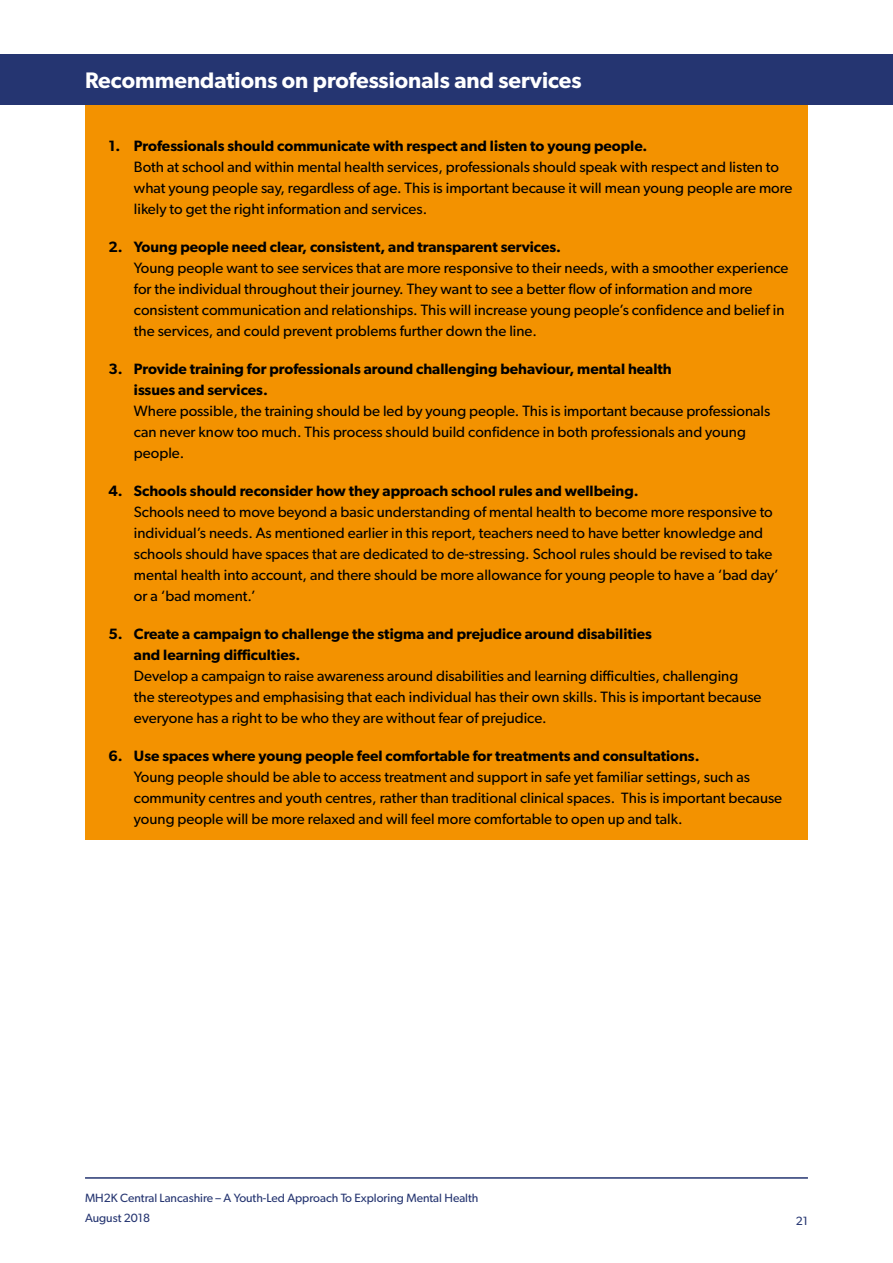
<style>
.page{position:relative;width:893px;height:1263px;background:#fff}
.page>*{position:absolute;margin:0;border:0;box-sizing:border-box;transform-origin:0 0}
.t1{font:600 22.5px "Gibson";color:#fff}
.t2{font:15px/21px "Gibson";color:#000}
.t3{font:600 15px/21px "Gibson";color:#000}
.t4{font:12px/19.5px "Gibson";color:#253571}
</style>
<div class="page">
<hr style="left:85px;top:1177px;width:723px;height:2px;background:#253571">
<div style="left:85px;top:67px;width:723px;height:162px;background:#f39200"></div>
<div style="left:85px;top:168px;width:723px;height:183px;background:#f39200"></div>
<div style="left:85px;top:290px;width:723px;height:183px;background:#f39200"></div>
<div style="left:85px;top:412px;width:723px;height:204px;background:#f39200"></div>
<div style="left:85px;top:555px;width:723px;height:183px;background:#f39200"></div>
<div style="left:85px;top:677px;width:723px;height:162px;background:#f39200"></div>
<div style="left:0;top:54px;width:893px;height:51px;background:#253571"></div>
<h1 class="t1" style="left:85px;top:66px;width:498px">Recommendations on professionals and services</h1>
<p class="t3" style="left:108px;top:135px;width:541px">1. Professionals should communicate with respect and listen to young people.</p>
<p class="t2" style="left:134px;top:156px;width:660px">Both at school and within mental health services, professionals should speak with respect and listen to what young people say, regardless of age. This is important because it will mean young people are more likely to get the right information and services.</p>
<p class="t3" style="left:108px;top:236px;width:454px">2. Young people need clear, consistent, and transparent services.</p>
<p class="t2" style="left:134px;top:257px;width:656px">Young people want to see services that are more responsive to their needs, with a smoother experience for the individual throughout their journey. They want to see a better flow of information and more consistent communication and relationships. This will increase young people’s confidence and belief in the services, and could prevent problems further down the line.</p>
<p class="t3" style="left:134px;top:358px;width:539px;text-indent:-26px">3. Provide training for professionals around challenging behaviour, mental health issues and services.</p>
<p class="t2" style="left:134px;top:400px;width:638px">Where possible, the training should be led by young people. This is important because professionals can never know too much. This process should build confidence in both professionals and young people.</p>
<p class="t3" style="left:108px;top:480px;width:532px">4. Schools should reconsider how they approach school rules and wellbeing.</p>
<p class="t2" style="left:134px;top:501px;width:646px">Schools need to move beyond a basic understanding of mental health to become more responsive to individual’s needs. As mentioned earlier in this report, teachers need to have better knowledge and schools should have spaces that are dedicated to de-stressing. School rules should be revised to take mental health into account, and there should be more allowance for young people to have a ‘bad day’ or a ‘bad moment.’</p>
<p class="t3" style="left:134px;top:623px;width:519px;text-indent:-26px">5. Create a campaign to challenge the stigma and prejudice around disabilities and learning difficulties.</p>
<p class="t2" style="left:134px;top:665px;width:629px">Develop a campaign to raise awareness around disabilities and learning difficulties, challenging the stereotypes and emphasising that each individual has their own skills. This is important because everyone has a right to be who they are without fear of prejudice.</p>
<p class="t3" style="left:108px;top:745px;width:593px">6. Use spaces where young people feel comfortable for treatments and consultations.</p>
<p class="t2" style="left:134px;top:766px;width:650px">Young people should be able to access treatment and support in safe yet familiar settings, such as community centres and youth centres, rather than traditional clinical spaces. This is important because young people will be more relaxed and will feel more comfortable to open up and talk.</p>
<p class="t4" style="left:85px;top:1188px;width:395px">MH2K Central Lancashire – A Youth-Led Approach To Exploring Mental Health<br>August 2018</p>
<p class="t4" style="left:796px;top:1211px;width:14px">21</p>
</div>
